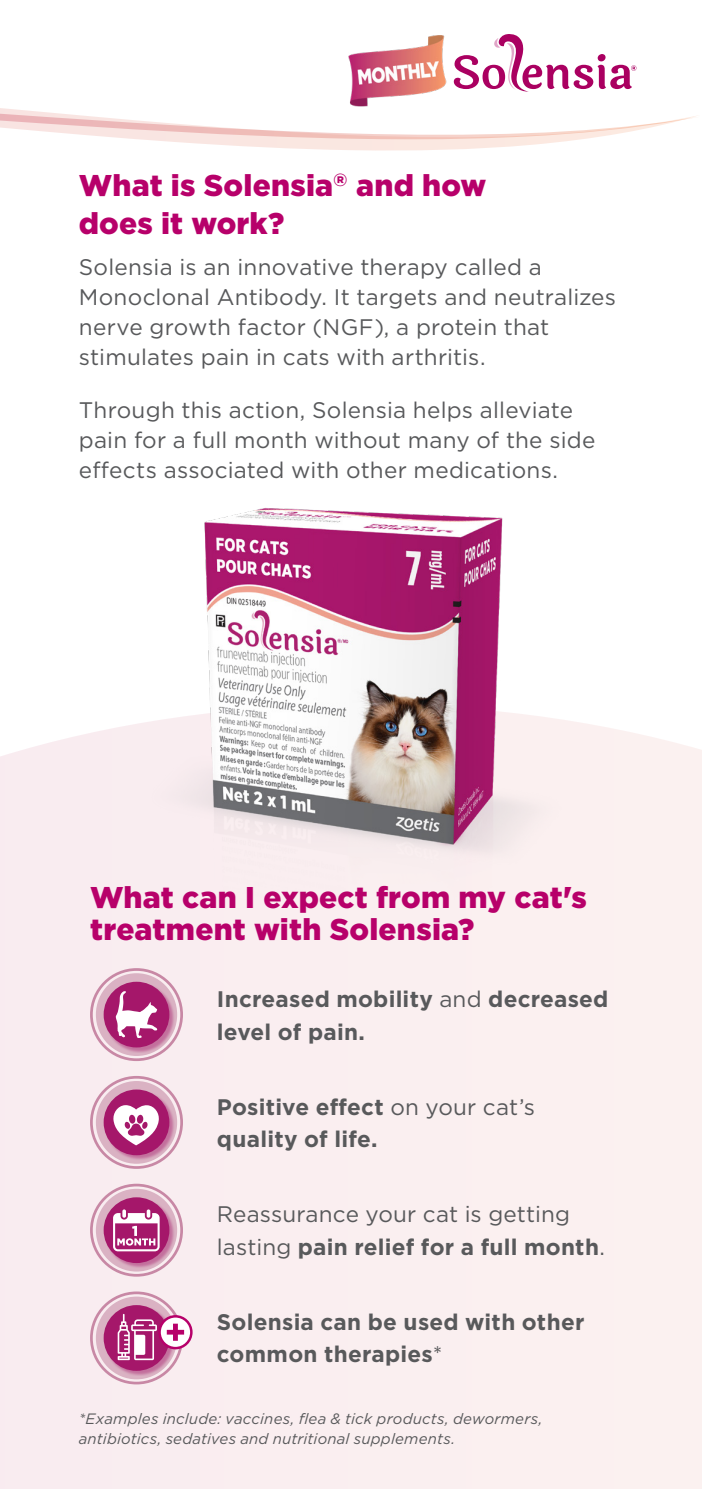
<style>
.page{position:relative;width:702px;height:1489px;background:#fff}
.page>*{position:absolute;margin:0;border:0;box-sizing:border-box;transform-origin:0 0}
.t1{font:900 30px/37.5px "Gotham";letter-spacing:.005em;color:#b7006a}
.t2{font:22.5px/30px "Gotham";letter-spacing:.01em;color:#58595b}
.t3{font:700 22.5px/32.5px "Gotham";letter-spacing:.01em;color:#58595b}
.t4{font:italic 15px/20px "Gotham";letter-spacing:.01em;color:#58595b}
.s1{font-weight:400}
.s2{font-weight:700}
</style>
<div class="page">
<svg style="left:139px;top:139px;width:442px;height:11px"></svg>
<div style="left:0;top:734px;width:702px;height:754px;background:#faeff0"></div>
<img style="left:86px;top:508px;width:567px;height:405px">
<div style="left:96px;top:973px;width:81px;height:82px;background:#dab2c3;border-radius:50%"></div>
<div style="left:90px;top:968px;width:93px;height:93px;border:3px solid #c888a5;border-radius:50%"></div>
<div style="left:105px;top:982px;width:70px;height:70px;background:#a5176a;opacity:.43"></div>
<div style="left:104px;top:981px;width:65px;height:66px;background:#a5176a;border-radius:50%"></div>
<svg style="left:116px;top:991px;width:41px;height:46px"></svg>
<div style="left:96px;top:1188px;width:81px;height:83px;background:#dab2c3;border-radius:50%"></div>
<div style="left:90px;top:1183px;width:93px;height:93px;border:3px solid #c888a5;border-radius:50%"></div>
<div style="left:105px;top:1197px;width:70px;height:71px;background:#a5176a;opacity:.43"></div>
<div style="left:104px;top:1197px;width:65px;height:65px;background:#a5176a;border-radius:50%"></div>
<svg style="left:113px;top:1209px;width:47px;height:42px"></svg>
<div style="left:96px;top:1080px;width:81px;height:83px;background:#dab2c3;border-radius:50%"></div>
<div style="left:90px;top:1075px;width:93px;height:93px;border:3px solid #c888a5;border-radius:50%"></div>
<div style="left:105px;top:1090px;width:70px;height:70px;background:#a5176a;opacity:.43"></div>
<div style="left:104px;top:1089px;width:65px;height:66px;background:#a5176a;border-radius:50%"></div>
<svg style="left:113px;top:1105px;width:46px;height:40px"></svg>
<div style="left:96px;top:1296px;width:81px;height:83px;background:#dab2c3;border-radius:50%"></div>
<div style="left:90px;top:1291px;width:93px;height:93px;border:3px solid #c888a5;border-radius:50%"></div>
<div style="left:105px;top:1305px;width:70px;height:70px;background:#a5176a;opacity:.43"></div>
<div style="left:104px;top:1304px;width:65px;height:66px;background:#a5176a;border-radius:50%"></div>
<svg style="left:118px;top:1313px;width:39px;height:46px"></svg>
<svg style="left:159px;top:1316px;width:32px;height:31px"></svg>
<div style="left:158px;top:1314px;width:34px;height:35px;border:2px solid #b7006a;border-radius:50%"></div>
<svg style="left:167px;top:1323px;width:17px;height:17px"></svg>
<svg style="left:0;top:34px;width:696px;height:105px"></svg>
<h1 class="t1" style="left:79px;top:166px;width:409px">What is Solensia<sup>®</sup> and how does it work?</h1>
<p class="t2" style="left:79px;top:252px;width:538px">Solensia is an innovative therapy called a Monoclonal Antibody. It targets and neutralizes nerve growth factor (NGF), a protein that stimulates pain in cats with arthritis.</p>
<p class="t2" style="left:79px;top:394px;width:518px">Through this action, Solensia helps alleviate pain for a full month without many of the side effects associated with other medications.</p>
<h1 class="t1" style="left:90px;top:879px;width:498px;line-height:32.5px">What can I expect from my cat's treatment with Solensia?</h1>
<p class="t3" style="left:217px;top:982px;width:393px">Increased mobility <span class="s1">and</span> decreased level of pain.</p>
<p class="t3" style="left:217px;top:1090px;width:320px">Positive effect <span class="s1">on your cat’s </span>quality of life.</p>
<p class="t2" style="left:217px;top:1197px;width:389px;line-height:32.5px">Reassurance your cat is getting lasting <span class="s2">pain relief for a full month</span>.</p>
<p class="t3" style="left:217px;top:1305px;width:369px">Solensia can be used with other common therapies<span class="s1">*</span></p>
<p class="t4" style="left:79px;top:1408px;width:465px">*Examples include: vaccines, flea &amp; tick products, dewormers, antibiotics, sedatives and nutritional supplements.</p>
</div>
